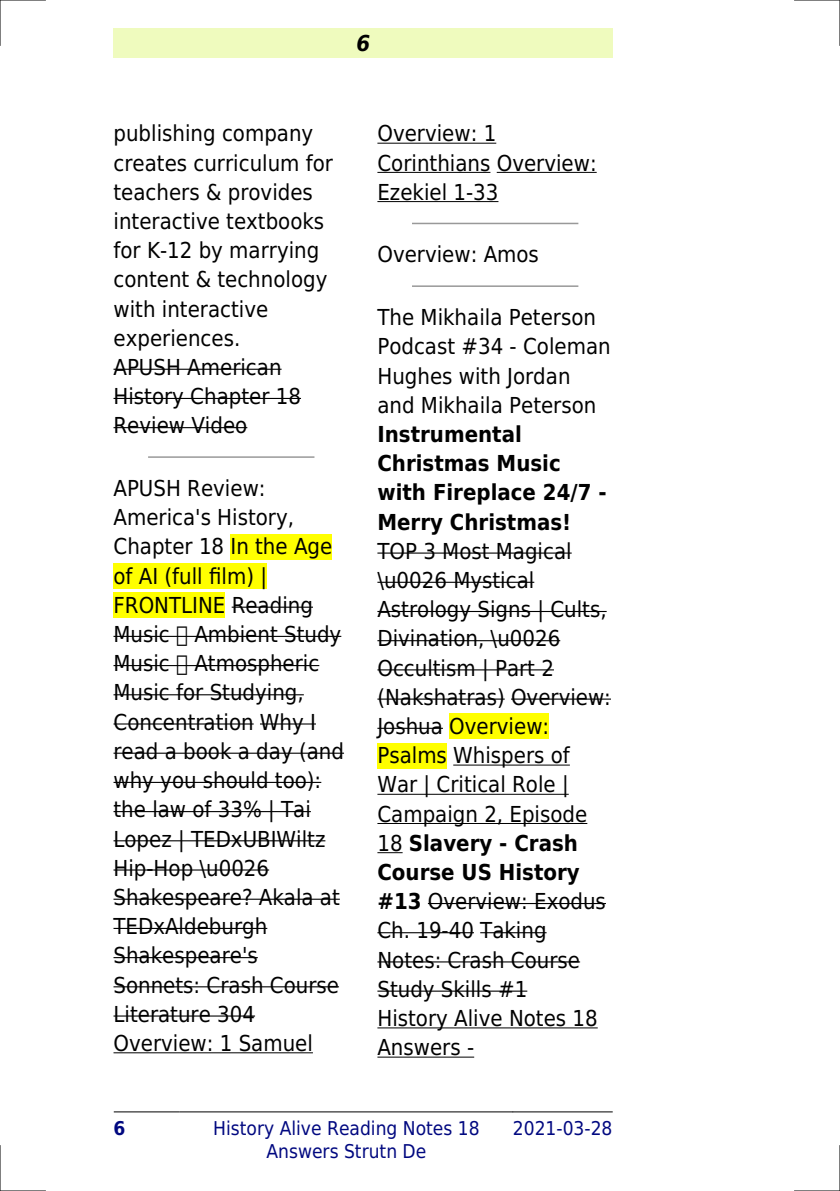
<style>
.page{position:relative;width:840px;height:1191px;background:#fff}
.page>*{position:absolute;margin:0;border:0;box-sizing:border-box;transform-origin:0 0}
.t1{font:22px/29.2px "DejaVu Sans Condensed";color:#000}
.t2{font:700 22px/29.2px "DejaVu Sans Condensed";color:#000}
.t3{font:italic 700 22px "DejaVu Sans Condensed";color:#000}
.t4{font:19px/22.8px "DejaVu Sans Condensed";color:#000880;text-align:center}
.t5{font:700 19px "DejaVu Sans Condensed";color:#000880}
.s1{font-weight:700}
</style>
<div class="page">
<div style="left:113px;top:28px;width:499px;height:30px;background:#effbbe"></div>
<hr style="left:114px;top:1111px;width:66px;height:1px;background:#000">
<hr style="left:180px;top:1111px;width:332px;height:1px;background:#000">
<hr style="left:513px;top:1111px;width:99px;height:1px;background:#000">
<hr style="left:113px;top:369px;width:168px;height:1px;background:#000">
<hr style="left:113px;top:398px;width:188px;height:1px;background:#000">
<hr style="left:113px;top:427px;width:134px;height:1px;background:#000">
<hr style="left:149px;top:456px;width:164px;height:2px;background:#999">
<div style="left:230px;top:534px;width:102px;height:25px;background:#ff0"></div>
<div style="left:113px;top:563px;width:154px;height:26px;background:#ff0"></div>
<div style="left:113px;top:592px;width:112px;height:26px;background:#ff0"></div>
<hr style="left:231px;top:606px;width:82px;height:2px;background:#000">
<hr style="left:113px;top:636px;width:228px;height:1px;background:#000">
<hr style="left:113px;top:665px;width:206px;height:1px;background:#000">
<hr style="left:113px;top:694px;width:191px;height:1px;background:#000">
<hr style="left:113px;top:723px;width:140px;height:1px;background:#000">
<hr style="left:260px;top:723px;width:56px;height:1px;background:#000">
<hr style="left:113px;top:752px;width:231px;height:1px;background:#000">
<hr style="left:113px;top:782px;width:208px;height:1px;background:#000">
<hr style="left:113px;top:811px;width:198px;height:1px;background:#000">
<hr style="left:113px;top:840px;width:212px;height:1px;background:#000">
<hr style="left:113px;top:869px;width:156px;height:1px;background:#000">
<hr style="left:113px;top:898px;width:227px;height:1px;background:#000">
<hr style="left:113px;top:928px;width:154px;height:1px;background:#000">
<hr style="left:113px;top:957px;width:145px;height:1px;background:#000">
<hr style="left:113px;top:986px;width:226px;height:1px;background:#000">
<hr style="left:113px;top:1015px;width:142px;height:1px;background:#000">
<hr style="left:113px;top:1052px;width:200px;height:1px;background:#000">
<hr style="left:377px;top:143px;width:119px;height:1px;background:#000">
<hr style="left:377px;top:172px;width:113px;height:1px;background:#000">
<hr style="left:496px;top:172px;width:100px;height:1px;background:#000">
<hr style="left:377px;top:201px;width:121px;height:1px;background:#000">
<hr style="left:412px;top:223px;width:165px;height:1px;background:#999">
<hr style="left:412px;top:285px;width:165px;height:2px;background:#999">
<hr style="left:377px;top:552px;width:194px;height:1px;background:#000">
<hr style="left:377px;top:582px;width:157px;height:1px;background:#000">
<hr style="left:377px;top:611px;width:229px;height:1px;background:#000">
<hr style="left:377px;top:640px;width:183px;height:1px;background:#000">
<hr style="left:377px;top:669px;width:176px;height:1px;background:#000">
<hr style="left:377px;top:698px;width:127px;height:1px;background:#000">
<hr style="left:510px;top:698px;width:100px;height:1px;background:#000">
<hr style="left:377px;top:727px;width:65px;height:2px;background:#000">
<div style="left:449px;top:713px;width:100px;height:26px;background:#ff0"></div>
<div style="left:377px;top:743px;width:69px;height:25px;background:#ff0"></div>
<hr style="left:453px;top:764px;width:116px;height:1px;background:#000">
<hr style="left:377px;top:794px;width:191px;height:1px;background:#000">
<hr style="left:377px;top:823px;width:210px;height:1px;background:#000">
<svg style="left:377px;top:852px;width:25px;height:1px"></svg>
<hr style="left:427px;top:903px;width:178px;height:1px;background:#000">
<hr style="left:377px;top:932px;width:96px;height:1px;background:#000">
<hr style="left:480px;top:932px;width:66px;height:1px;background:#000">
<hr style="left:377px;top:961px;width:202px;height:1px;background:#000">
<hr style="left:377px;top:990px;width:150px;height:1px;background:#000">
<hr style="left:377px;top:1027px;width:220px;height:1px;background:#000">
<hr style="left:377px;top:1056px;width:97px;height:1px;background:#000">
<hr style="left:0;top:0;width:45px;height:1px;background:#000">
<hr style="left:794px;top:0;width:45px;height:1px;background:#000">
<hr style="left:0;top:1190px;width:45px;height:1px;background:#000">
<hr style="left:794px;top:1190px;width:45px;height:1px;background:#000">
<hr style="left:0;top:0;width:1px;height:45px;background:#000">
<hr style="left:0;top:1145px;width:1px;height:46px;background:#000">
<hr style="left:839px;top:0;width:1px;height:45px;background:#000">
<hr style="left:839px;top:1145px;width:1px;height:46px;background:#000">
<svg style="left:177px;top:635px;width:10px;height:2px"></svg>
<p class="t3" style="left:356px;top:30px;width:15px">6</p>
<p class="t1" style="left:113px;top:119px;width:221px">publishing company creates curriculum for teachers &amp; provides interactive textbooks for K-12 by marrying content &amp; technology with interactive experiences.<br>APUSH American<br>History Chapter 18<br>Review Video</p>
<p class="t1" style="left:113px;top:474px;width:232px">APUSH Review:<br>America's History,<br>Chapter 18 In the Age of AI (full film) |<br>FRONTLINE Reading<br>Music Ambient Study<br>Music Atmospheric<br>Music for Studying,<br>Concentration Why I read a book a day (and why you should too): the law of 33% | Tai<br>Lopez | TEDxUBIWiltz<br>Hip-Hop \u0026<br>Shakespeare? Akala at<br>TEDxAldeburgh<br>Shakespeare's<br>Sonnets: Crash Course<br>Literature 304<br>Overview: 1 Samuel</p>
<p class="t1" style="left:377px;top:119px;width:221px">Overview: 1<br>Corinthians Overview:<br>Ezekiel 1-33</p>
<p class="t1" style="left:377px;top:240px;width:163px">Overview: Amos</p>
<p class="t1" style="left:377px;top:303px;width:235px">The Mikhaila Peterson<br>Podcast #34 - Coleman<br>Hughes with Jordan and Mikhaila Peterson</p>
<p class="t2" style="left:377px;top:420px;width:230px">Instrumental<br>Christmas Music with Fireplace 24/7 -<br>Merry Christmas!</p>
<p class="t1" style="left:377px;top:536px;width:235px">TOP 3 Most Magical \u0026 Mystical<br>Astrology Signs | Cults,<br>Divination, \u0026<br>Occultism | Part 2 (Nakshatras) Overview:<br>Joshua Overview:<br>Psalms Whispers of<br>War | Critical Role |<br>Campaign 2, Episode<br>18 <span class="s1">Slavery - Crash<br>Course US History #13</span> Overview: Exodus<br>Ch. 19-40 Taking<br>Notes: Crash Course<br>Study Skills #1<br>History Alive Notes 18<br>Answers -</p>
<p class="t5" style="left:113px;top:1117px;width:13px">6</p>
<p class="t4" style="left:213px;top:1117px;width:268px">History Alive Reading Notes 18<br>Answers Strutn De</p>
<p class="t4" style="left:512px;top:1117px;width:101px">2021-03-28</p>
</div>
